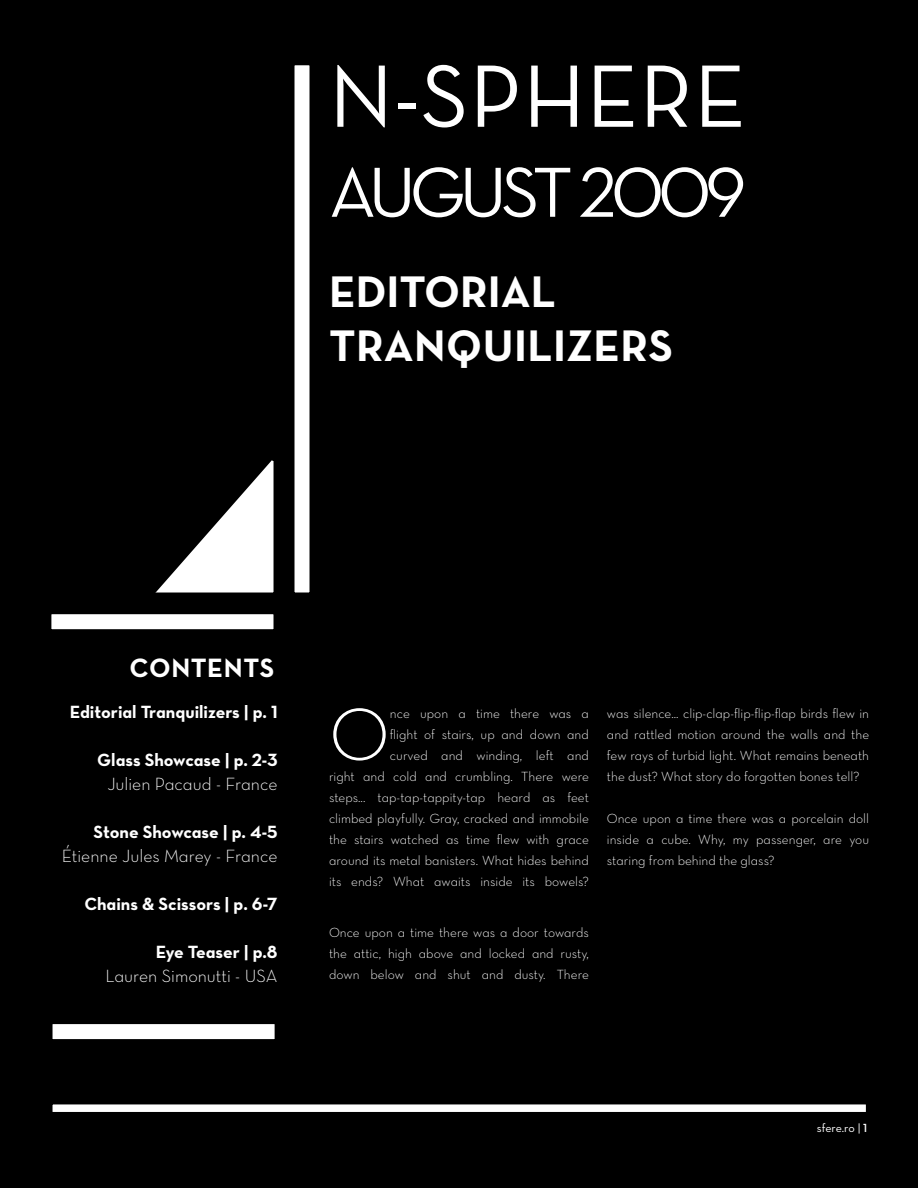
<style>
.page{position:relative;width:918px;height:1188px;background:#fff}
.page>*{position:absolute;margin:0;border:0;box-sizing:border-box;transform-origin:0 0}
.t1{font:90px "Neutra Text";letter-spacing:.01em;color:#fff}
.t2{font:75.3px "Neutra Text Light Alt";color:#fff}
.t3{font:72px "Neutra Text Book Alt";letter-spacing:-.08em;color:#fff}
.t4{font:45px/54px "Neutra Text Bold Alt";letter-spacing:.01em;color:#fff}
.t5{font:700 27px "Neutra Text";letter-spacing:.02em;color:#fff}
.t6{font:18px "Neutra Text Bold Alt";color:#fff}
.t7{font:18px "Neutra Text Light Alt";color:#fff}
.t8{font:13.5px/21px "Neutra Text Light Alt";color:#fff;text-align:justify}
.t9{font:12px "Neutra Text";letter-spacing:-.01em;color:#fff}
.s1{font-family:"Neutra Text Demi Alt"}
</style>
<div class="page">
<div style="left:1px;top:1px;width:916px;height:1186px;background:#000"></div>
<div style="left:52px;top:1104px;width:815px;height:9px;background:#fff"></div>
<div style="left:51px;top:1103px;width:816px;height:10px;border:2px solid #000"></div>
<div style="left:294px;top:65px;width:16px;height:528px;background:#fff"></div>
<div style="left:293px;top:64px;width:18px;height:530px;border:2px solid #000"></div>
<div style="left:51px;top:613px;width:223px;height:17px;background:#fff"></div>
<div style="left:50px;top:613px;width:225px;height:18px;border:2px solid #000"></div>
<div style="left:52px;top:1023px;width:223px;height:17px;background:#fff"></div>
<div style="left:51px;top:1023px;width:225px;height:18px;border:2px solid #000"></div>
<svg style="left:155px;top:460px;width:119px;height:133px"></svg>
<h1 class="t1" style="left:329px;top:42px;width:419px">N-SPHERE</h1>
<h3 class="t3" style="left:329px;top:149px;width:419px">AUGUST 2009</h3>
<h3 class="t4" style="left:329px;top:263px;width:345px">EDITORIAL<br>TRANQUILIZERS</h3>
<h3 class="t5" style="left:130px;top:651px;width:146px">CONTENTS</h3>
<h3 class="t6" style="left:70px;top:700px;width:209px">Editorial Tranquilizers | p. 1</h3>
<h3 class="t6" style="left:97px;top:748px;width:182px">Glass Showcase | p. 2-3</h3>
<h3 class="t7" style="left:107px;top:772px;width:172px">Julien Pacaud - France</h3>
<h3 class="t6" style="left:94px;top:820px;width:186px">Stone Showcase | p. 4-5</h3>
<h3 class="t7" style="left:62px;top:844px;width:217px">étienne Jules Marey - France</h3>
<h3 class="t6" style="left:84px;top:892px;width:195px">Chains &amp; Scissors | p. 6-7</h3>
<h3 class="t6" style="left:156px;top:940px;width:123px">Eye Teaser | p.8</h3>
<h3 class="t7" style="left:106px;top:964px;width:174px">Lauren Simonutti - USA</h3>
<h2 class="t2" style="left:329px;top:688px;width:62px">O</h2>
<p class="t8" style="left:329px;top:703px;width:262px;text-align:right">nce upon a time there was a<br>flight of stairs, up and down and<br>curved and winding, left and<br>right and cold and crumbling. There were steps... tap-tap-tappity-tap heard as feet climbed playfully. Gray, cracked and immobile the stairs watched as time flew with grace around its metal banisters. What hides behind its ends? What awaits inside its bowels?</p>
<p class="t8" style="left:329px;top:921px;width:262px">Once upon a time there was a door towards the attic, high above and locked and rusty, down below and shut and dusty. There</p>
<p class="t8" style="left:607px;top:703px;width:264px">was silence... clip-clap-flip-flip-flap birds flew in and rattled motion around the walls and the few rays of turbid light. What remains beneath the dust? What story do forgotten bones tell?</p>
<p class="t8" style="left:607px;top:807px;width:264px">Once upon a time there was a porcelain doll inside a cube. Why, my passenger, are you staring from behind the glass?</p>
<p class="t9" style="left:817px;top:1121px;width:52px">sfere.ro | <span class="s1">1</span></p>
</div>
